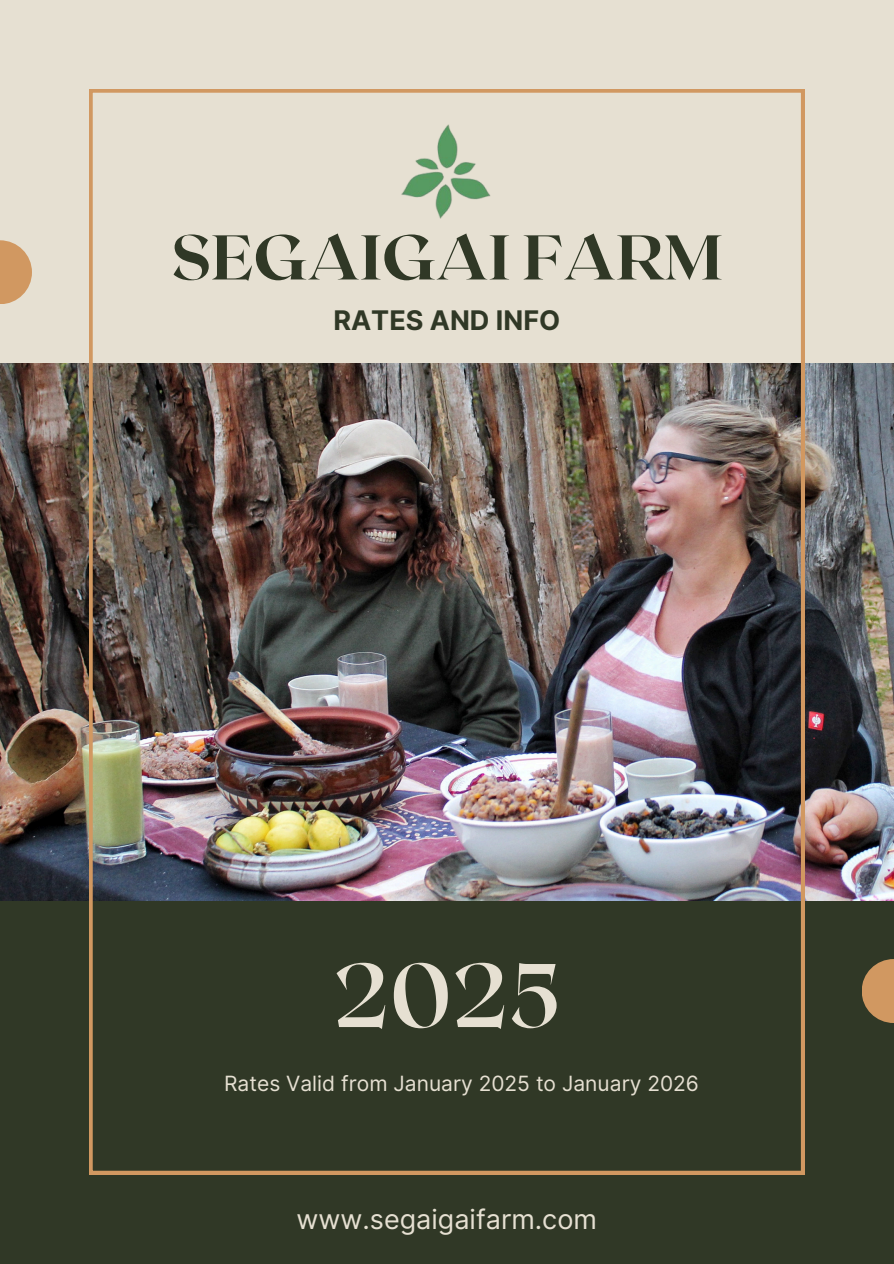
<style>
.page{position:relative;width:894px;height:1264px;background:#fff}
.page>*{position:absolute;margin:0;border:0;box-sizing:border-box;transform-origin:0 0}
.t1{font:700 90px "Roxborough CF";color:#e6e0d2}
.t2{font:800 63px "Roxborough CF";color:#303826}
.t3{font:27px "Inter";color:#e6e0d2}
.t4{font:700 27px "Inter";color:#303826}
.t5{font:21px "Inter";color:#e6e0d2}
</style>
<div class="page">
<div style="left:0;top:0;width:893px;height:1263px;background:#e6e0d2"></div>
<div style="left:0;top:773px;width:893px;height:490px;background:#303826"></div>
<img style="left:0;top:363px;width:893px;height:537px">
<img style="left:89px;top:89px;width:715px;height:1085px">
<svg style="left:862px;top:959px;width:31px;height:64px;fill:#d19861"></svg>
<svg style="left:0;top:240px;width:32px;height:64px;fill:#d19861"></svg>
<img style="left:306px;top:89px;width:282px;height:148px">
<p class="t2" style="left:171px;top:216px;width:553px">SEGAIGAI FARM</p>
<h2 class="t4" style="left:333px;top:304px;width:228px">RATES AND INFO</h2>
<h1 class="t1" style="left:333px;top:937px;width:229px">2025</h1>
<p class="t5" style="left:224px;top:1071px;width:476px">Rates Valid from January 2025 to January 2026</p>
<h3 class="t3" style="left:296px;top:1203px;width:302px">www.segaigaifarm.com</h3>
</div>
